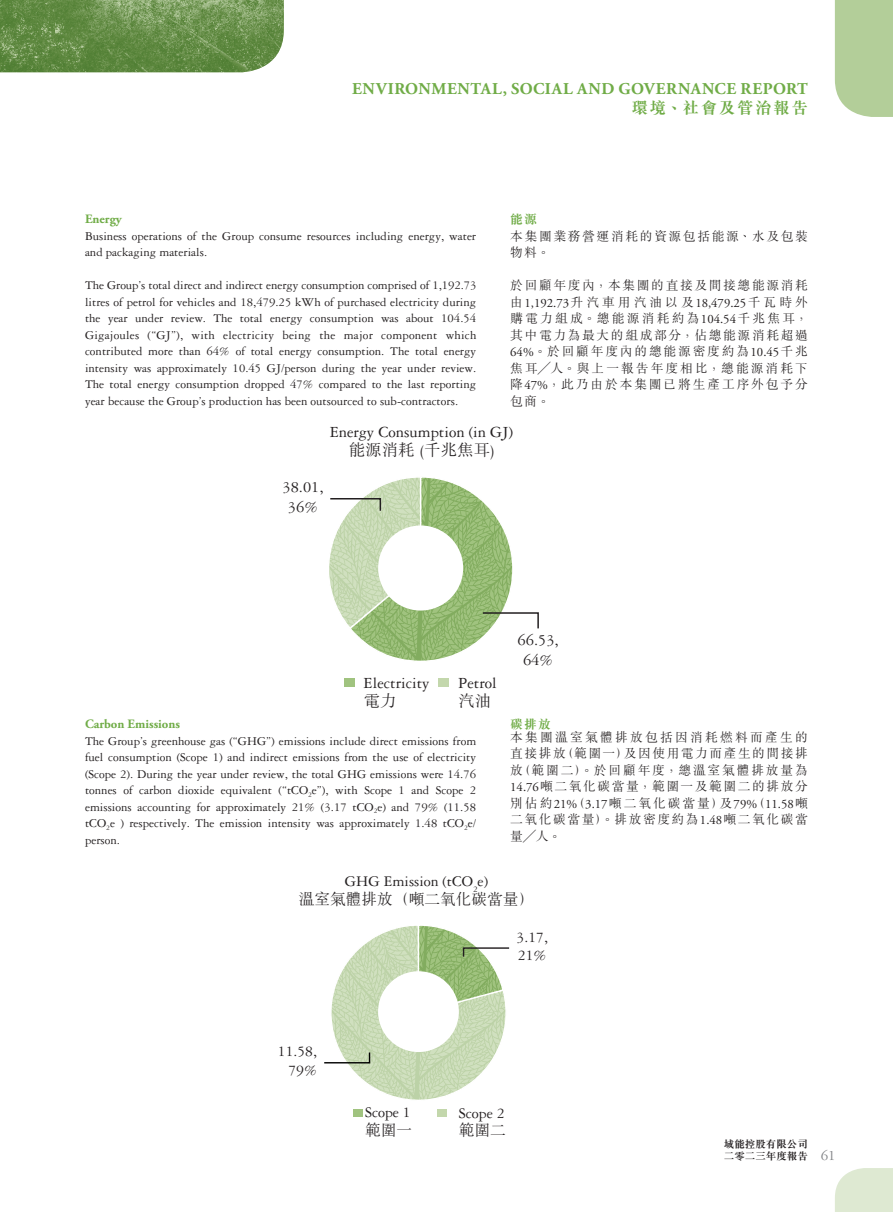
<style>
.page{position:relative;width:893px;height:1212px;background:#fff}
.page>*{position:absolute;margin:0;border:0;box-sizing:border-box;transform-origin:0 0}
.t1{font:16.5px/19.8px "Garamond 3 LT Std";color:#231f20;text-align:center}
.t2{font:700 16.5px "Adobe Garamond Pro";letter-spacing:.035em;color:#70ac47}
.t3{font:300 16.5px "M Sung HK";color:#231f20}
.t4{font:700 16.5px "M Sung HK";letter-spacing:.1em;color:#70ac47}
.t5{font:15.6px/18.8px "Garamond 3 LT Std";color:#231f20}
.t6{font:300 15.6px "M Sung HK";color:#231f20}
.t7{font:15px "Garamond 3 LT Std";color:#808285}
.t8{font:12.75px/16.5px "Garamond 3 LT Std";color:#231f20;text-align:justify}
.t9{font:300 12.75px/16.5px "M Sung HK";letter-spacing:.13em;color:#231f20;text-align:justify}
.t10{font:12.75px "Adobe Garamond Pro";color:#231f20}
.t11{font:700 12.75px "Adobe Garamond Pro";color:#70ac47}
.t12{font:700 12.75px "M Sung HK";color:#70ac47}
.t13{font:700 10.5px/12.6px "M Sung HK";color:#231f20}
.s1{font-family:"M Sung HK";font-weight:300}
.s2{font-family:"Adobe Garamond Pro";font-weight:400}
</style>
<div class="page">
<div style="left:835px;top:0;width:58px;height:117px;background:#b3ce99"></div>
<svg style="left:835px;top:1168px;width:58px;height:44px;background:#e0ead5"></svg>
<img style="left:0;top:0;width:284px;height:72px">
<div style="left:345px;top:679px;width:10px;height:8px;background:#a0c37f"></div>
<div style="left:438px;top:679px;width:10px;height:8px;background:#c3d7ac"></div>
<svg style="left:329px;top:477px;width:210px;height:184px"></svg>
<div style="left:437px;top:1109px;width:9px;height:8px;background:#c3d7ac"></div>
<div style="left:353px;top:1109px;width:10px;height:8px;background:#a0c37f"></div>
<svg style="left:324px;top:925px;width:186px;height:186px"></svg>
<p class="t2" style="left:352px;top:79px;width:457px">ENVIRONMENTAL, SOCIAL AND GOVERNANCE REPORT</p>
<p class="t4" style="left:631px;top:100px;width:178px">環境、社會及管治報告</p>
<p class="t11" style="left:85px;top:212px;width:39px">ENERGY</p>
<p class="t8" style="left:85px;top:228px;width:393px">Business operations of the Group consume resources including energy, water and packaging materials.</p>
<p class="t8" style="left:85px;top:277px;width:393px">The Group’s total direct and indirect energy consumption comprised of 1,192.73 litres of petrol for vehicles and 18,479.25 kWh of purchased electricity during the year under review. The total energy consumption was about 104.54<br>Gigajoules (“GJ”), with electricity being the major component which contributed more than 64% of total energy consumption. The total energy intensity was approximately 10.45 GJ/person during the year under review.<br>The total energy consumption dropped 47% compared to the last reporting year because the Group’s production has been outsourced to sub-contractors.</p>
<p class="t12" style="left:510px;top:213px;width:28px">能源</p>
<p class="t9" style="left:510px;top:227px;width:299px">本集團業務營運消耗的資源包括能源、水及包裝物料。</p>
<p class="t9" style="left:510px;top:276px;width:299px">於回顧年度內，本集團的直接及間接總能源消耗</p>
<p class="t10" style="left:510px;top:295px;width:299px"><span class="s1">由</span>1,192.73<span class="s1">升汽車用汽油以及</span>18,479.25<span class="s1">千瓦時外</span></p>
<p class="t9" style="left:510px;top:309px;width:299px">購電力組成。總能源消耗約為<span class="s2">104.54</span>千兆焦耳，其中電力為最大的組成部分，佔總能源消耗超過<span class="s2">64%</span>。於回顧年度內的總能源密度約為<span class="s2">10.45</span>千兆焦耳╱人。與上一報告年度相比，總能源消耗下降<span class="s2">47%</span>，此乃由於本集團已將生產工序外包予分包商。</p>
<p class="t1" style="left:330px;top:422px;width:185px">Energy Consumption (in GJ)</p>
<p class="t3" style="left:349px;top:439px;width:147px">能源消耗 (千兆焦耳)</p>
<p class="t1" style="left:282px;top:477px;width:43px">38.01,<br>36%</p>
<p class="t1" style="left:364px;top:673px;width:67px">Electricity</p>
<p class="t3" style="left:364px;top:690px;width:35px">電力</p>
<p class="t1" style="left:458px;top:673px;width:40px">Petrol</p>
<p class="t3" style="left:458px;top:690px;width:34px">汽油</p>
<p class="t11" style="left:85px;top:716px;width:97px">CARBON EMISSIONS</p>
<p class="t8" style="left:85px;top:732px;width:393px">The Group’s greenhouse gas (“GHG”) emissions include direct emissions from fuel consumption (Scope 1) and indirect emissions from the use of electricity (Scope 2). During the year under review, the total GHG emissions were 14.76 tonnes of carbon dioxide equivalent (“tCO<sub>2</sub>e”), with Scope 1 and Scope 2 emissions accounting for approximately 21% (3.17 tCO<sub>2</sub>e) and 79% (11.58 tCO<sub>2</sub>e ) respectively. The emission intensity was approximately 1.48 tCO<sub>2</sub>e/ person.</p>
<p class="t1" style="left:517px;top:630px;width:43px">66.53,<br>64%</p>
<p class="t12" style="left:510px;top:718px;width:42px">碳排放</p>
<p class="t9" style="left:510px;top:728px;width:299px">本集團溫室氣體排放包括因消耗燃料而產生的直接排放（範圍一）及因使用電力而產生的間接排放（範圍二）。於回顧年度，總溫室氣體排放量為<span class="s2">14.76</span>噸二氧化碳當量，範圍一及範圍二的排放分別佔約<span class="s2">21%</span>（<span class="s2">3.17</span>噸二氧化碳當量）及<span class="s2">79%</span>（<span class="s2">11.58</span>噸二氧化碳當量）。排放密度約為<span class="s2">1.48</span>噸二氧化碳當量╱人。</p>
<p class="t5" style="left:345px;top:872px;width:145px">GHG Emission (tCO<sub>2</sub>e)</p>
<p class="t6" style="left:299px;top:888px;width:237px">溫室氣體排放（噸二氧化碳當量）</p>
<p class="t5" style="left:517px;top:927px;width:33px">3.17,<br>21%</p>
<p class="t5" style="left:278px;top:1042px;width:41px;text-align:right">11.58,<br>79%</p>
<p class="t5" style="left:365px;top:1103px;width:47px">Scope 1</p>
<p class="t6" style="left:365px;top:1119px;width:48px">範圍一</p>
<p class="t5" style="left:459px;top:1103px;width:47px">Scope 2</p>
<p class="t6" style="left:459px;top:1119px;width:48px">範圍二</p>
<p class="t13" style="left:724px;top:1137px;width:85px">域能控股有限公司二零二三年度報告</p>
<p class="t7" style="left:821px;top:1147px;width:16px">61</p>
</div>
